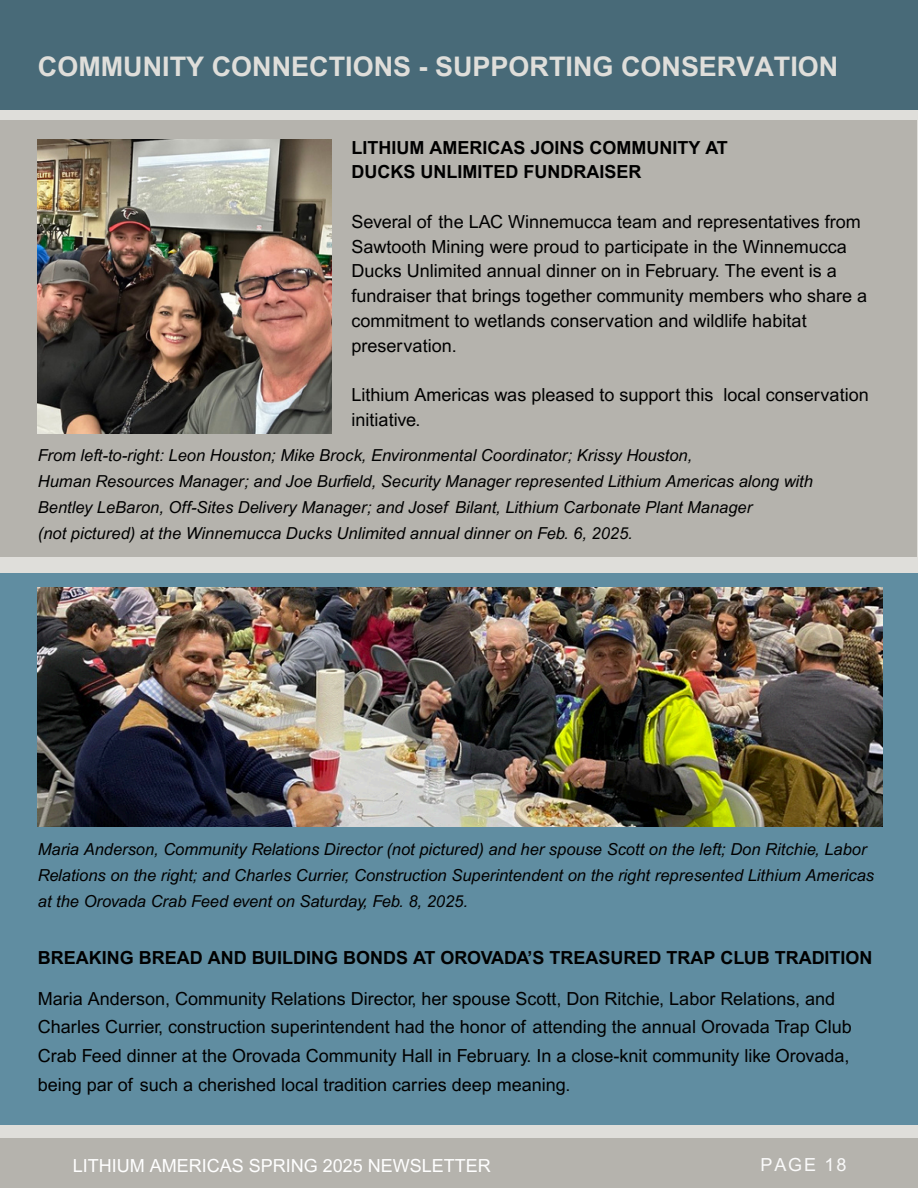
<style>
.page{position:relative;width:918px;height:1188px;background:#dfdeda}
.page>*{position:absolute;margin:0;border:0;box-sizing:border-box;transform-origin:0 0}
.t1{font:700 27px "Arial MT Pro";color:#dfdeda}
.t2{font:18px/24.8px "Arial MT Pro";color:#000}
.t3{font:700 18px/24.8px "Arial MT Pro";color:#000}
.t4{font:18px "Arial MT Pro";color:#fff}
.t5{font:18px "Arial MT Pro";letter-spacing:.1em;color:#fafafa}
.t6{font:italic 16.5px/26.2px "Arial MT Pro";color:#000}
</style>
<div class="page">
<div style="left:1px;top:1139px;width:917px;height:49px;background:#b5b3ad"></div>
<div style="left:1px;top:0;width:917px;height:109px;background:#486a78"></div>
<div style="left:0;top:120px;width:916px;height:437px;background:#b5b3ad"></div>
<div style="left:0;top:573px;width:918px;height:551px;background:#608da1"></div>
<img style="left:38px;top:140px;width:294px;height:293px">
<img style="left:38px;top:588px;width:845px;height:238px">
<p class="t1" style="left:38px;top:56px;width:802px">COMMUNITY CONNECTIONS - SUPPORTING CONSERVATION</p>
<p class="t3" style="left:352px;top:137px;width:378px">LITHIUM AMERICAS JOINS COMMUNITY AT<br>DUCKS UNLIMITED FUNDRAISER</p>
<p class="t2" style="left:352px;top:212px;width:517px">Several of the LAC Winnemucca team and representatives from Sawtooth Mining were proud to participate in the Winnemucca Ducks Unlimited annual dinner on in February. The event is a fundraiser that brings together community members who share a commitment to wetlands conservation and wildlife habitat preservation.</p>
<p class="t2" style="left:352px;top:385px;width:519px">Lithium Americas was pleased to support this local conservation initiative.</p>
<p class="t6" style="left:38px;top:444px;width:656px">From left-to-right: Leon Houston; Mike Brock, Environmental Coordinator; Krissy Houston,</p>
<p class="t6" style="left:38px;top:470px;width:777px">Human Resources Manager; and Joe Burfield, Security Manager represented Lithium Americas along with</p>
<p class="t6" style="left:38px;top:496px;width:716px">Bentley LeBaron, Off-Sites Delivery Manager; and Josef Bilant, Lithium Carbonate Plant Manager</p>
<p class="t6" style="left:38px;top:522px;width:596px">(not pictured) at the Winnemucca Ducks Unlimited annual dinner on Feb. 6, 2025.</p>
<h2 class="t6" style="left:38px;top:838px;width:838px">Maria Anderson, Community Relations Director (not pictured) and her spouse Scott on the left; Don Ritchie, Labor<br>Relations on the right; and Charles Currier, Construction Superintendent on the right represented Lithium Americas at the Orovada Crab Feed event on Saturday, Feb. 8, 2025.</h2>
<p class="t3" style="left:38px;top:948px;width:836px">BREAKING BREAD AND BUILDING BONDS AT OROVADA’S TREASURED TRAP CLUB TRADITION</p>
<h3 class="t2" style="left:38px;top:986px;width:816px;line-height:28.8px">Maria Anderson, Community Relations Director, her spouse Scott, Don Ritchie, Labor Relations, and Charles Currier, construction superintendent had the honor of attending the annual Orovada Trap Club Crab Feed dinner at the Orovada Community Hall in February. In a close-knit community like Orovada, being par of such a cherished local tradition carries deep meaning.</h3>
<p class="t4" style="left:73px;top:1159px;width:420px">LITHIUM AMERICAS SPRING 2025 NEWSLETTER</p>
<h2 class="t5" style="left:761px;top:1158px;width:87px">PAGE 18</h2>
</div>
